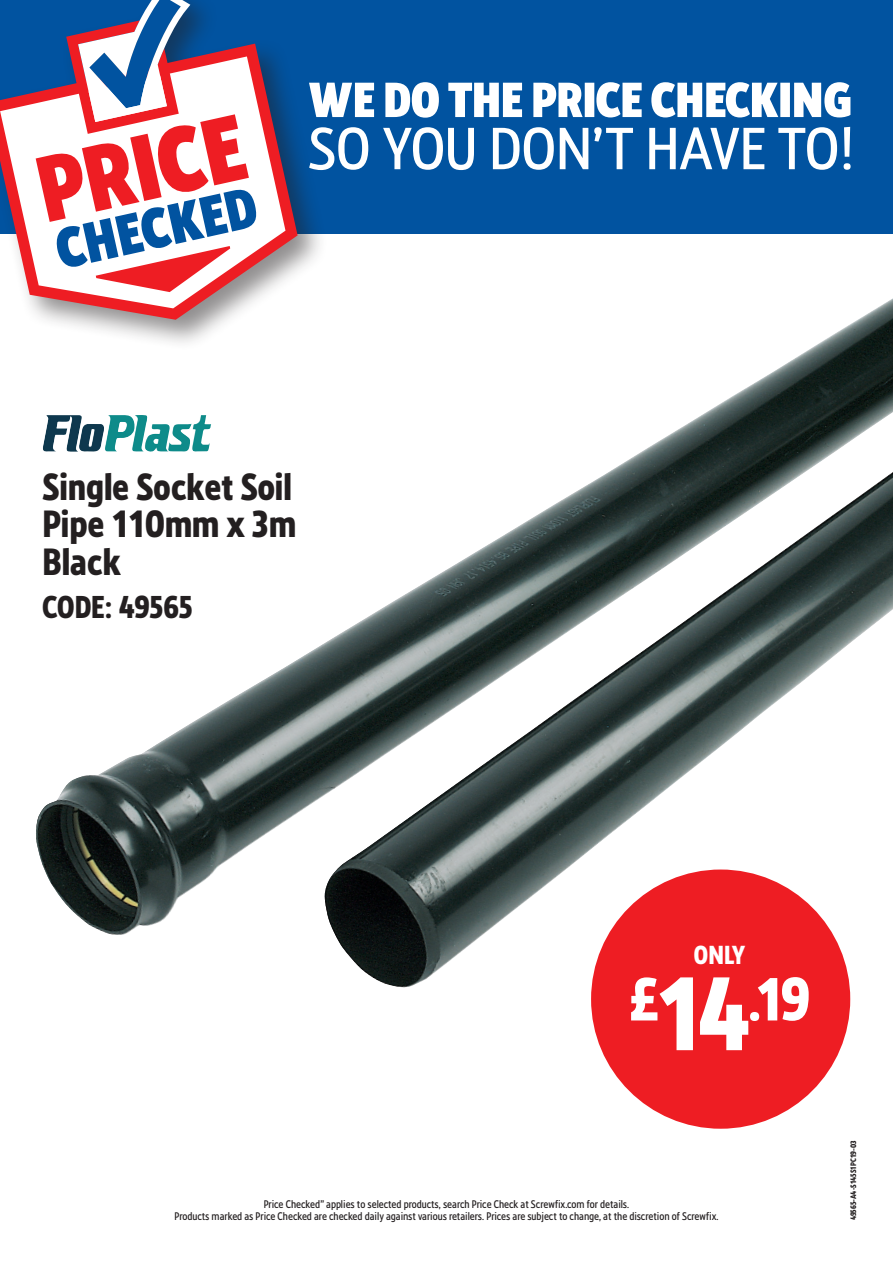
<style>
.page{position:relative;width:893px;height:1263px;background:#fff}
.page>*{position:absolute;margin:0;border:0;box-sizing:border-box;transform-origin:0 0}
.t1{font:700 57.75px "Screwfix";color:#fff}
.t2{font:700 36px/37.5px "Screwfix";color:#231f20;text-align:justify}
.t3{font:700 30px "Screwfix";letter-spacing:-.01em;color:#231f20}
.t4{font:700 24.75px "Screwfix";color:#fff}
.t5{font:10.5px/12px "Screwfix";letter-spacing:-.005em;color:#231f20;text-align:center}
.t6{font:700 7.5px "Screwfix";color:#231f20}
.s1{font-size:99px}
</style>
<div class="page">
<div style="left:0;top:0;width:893px;height:234px;background:#0153a0"></div>
<div style="left:0;top:0;width:329px;height:351px;background:#231f20;opacity:.5"></div>
<svg style="left:0;top:44px;width:298px;height:276px"></svg>
<svg style="left:36px;top:0;width:222px;height:292px"></svg>
<svg style="left:309px;top:82px;width:541px;height:36px"></svg>
<svg style="left:309px;top:127px;width:542px;height:43px"></svg>
<div style="left:591px;top:869px;width:259px;height:260px;background:#ee1d23;border-radius:50%"></div>
<img style="left:36px;top:298px;width:857px;height:691px">
<h2 class="t2" style="left:43px;top:467px;width:255px">Single Socket Soil Pipe 110mm x 3m Black</h2>
<h3 class="t3" style="left:43px;top:587px;width:152px">CODE: 49565</h3>
<h3 class="t4" style="left:694px;top:938px;width:53px">ONLY</h3>
<h1 class="t1" style="left:629px;top:960px;width:182px">£<span class="s1">14</span>.19</h1>
<p class="t5" style="left:174px;top:1198px;width:546px">Price Checked” applies to selected products, search Price Check at Screwfix.com for details.<br>Products marked as Price Checked are checked daily against various retailers. Prices are subject to change, at the discretion of Screwfix.</p>
<p class="t6" style="left:848px;top:1220px;width:82px;rotate:-90deg">49565-A4-S145S1PC19-03</p>
</div>
